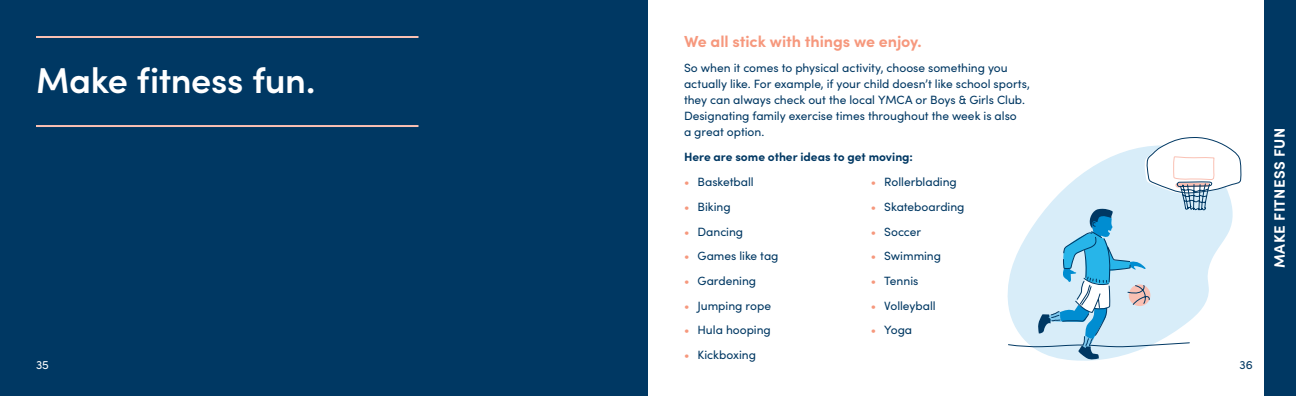
<style>
.page{position:relative;width:1296px;height:396px;background:#fff}
.page>*{position:absolute;margin:0;border:0;box-sizing:border-box;transform-origin:0 0}
.t1{font:600 36px "Sofia Pro";letter-spacing:-.01em;color:#fff}
.t2{font:700 16px "Sofia Pro";letter-spacing:-.005em;color:#f6987d}
.t3{font:700 15px "Sofia Pro";letter-spacing:.025em;color:#fff}
.t4{font:12px/16px "Sofia Pro";letter-spacing:-.005em;color:#003863}
.t5{font:700 12px "Sofia Pro";color:#003863}
.t6{font:12px "Sofia Pro";color:#fff}
.s1{color:#f6987d}
</style>
<div class="page">
<div style="left:0;top:0;width:648px;height:396px;background:#003863"></div>
<div style="left:1264px;top:0;width:32px;height:396px;background:#003863"></div>
<hr style="left:36px;top:125px;width:382px;height:2px;background:#fac0b3">
<hr style="left:36px;top:36px;width:382px;height:2px;background:#fac0b3">
<svg style="left:1008px;top:137px;width:234px;height:224px"></svg>
<svg style="left:1050px;top:154px;width:160px;height:206px"></svg>
<p class="t2" style="left:684px;top:30px;width:239px">We all stick with things we enjoy.</p>
<p class="t4" style="left:684px;top:60px;width:348px">So when it comes to physical activity, choose something you actually like. For example, if your child doesn’t like school sports, they can always check out the local YMCA or Boys &amp; Girls Club.<br>Designating family exercise times throughout the week is also<br>a great option.</p>
<p class="t5" style="left:684px;top:148px;width:230px">Here are some other ideas to get moving:</p>
<p class="t4" style="left:684px;top:174px;width:71px"><span class="s1">•</span> Basketball</p>
<p class="t4" style="left:684px;top:198px;width:48px"><span class="s1">•</span> Biking</p>
<p class="t4" style="left:684px;top:223px;width:61px"><span class="s1">•</span> Dancing</p>
<p class="t4" style="left:684px;top:247px;width:96px"><span class="s1">•</span> Games like tag</p>
<p class="t4" style="left:684px;top:272px;width:74px"><span class="s1">•</span> Gardening</p>
<p class="t4" style="left:684px;top:297px;width:89px"><span class="s1">•</span> Jumping rope</p>
<p class="t4" style="left:684px;top:321px;width:88px"><span class="s1">•</span> Hula hooping</p>
<p class="t4" style="left:684px;top:346px;width:74px"><span class="s1">•</span> Kickboxing</p>
<p class="t1" style="left:36px;top:53px;width:281px">Make fitness fun.</p>
<p class="t4" style="left:871px;top:174px;width:88px"><span class="s1">•</span> Rollerblading</p>
<p class="t4" style="left:871px;top:198px;width:95px"><span class="s1">•</span> Skateboarding</p>
<p class="t4" style="left:871px;top:223px;width:52px"><span class="s1">•</span> Soccer</p>
<p class="t4" style="left:871px;top:247px;width:72px"><span class="s1">•</span> Swimming</p>
<p class="t4" style="left:871px;top:272px;width:49px"><span class="s1">•</span> Tennis</p>
<p class="t4" style="left:871px;top:297px;width:66px"><span class="s1">•</span> Volleyball</p>
<p class="t4" style="left:871px;top:321px;width:43px"><span class="s1">•</span> Yoga</p>
<p class="t6" style="left:36px;top:356px;width:14px">35</p>
<p class="t4" style="left:1240px;top:356px;width:15px">36</p>
<p class="t3" style="left:1268px;top:268px;width:142px;rotate:-90deg">MAKE FITNESS FUN</p>
</div>
